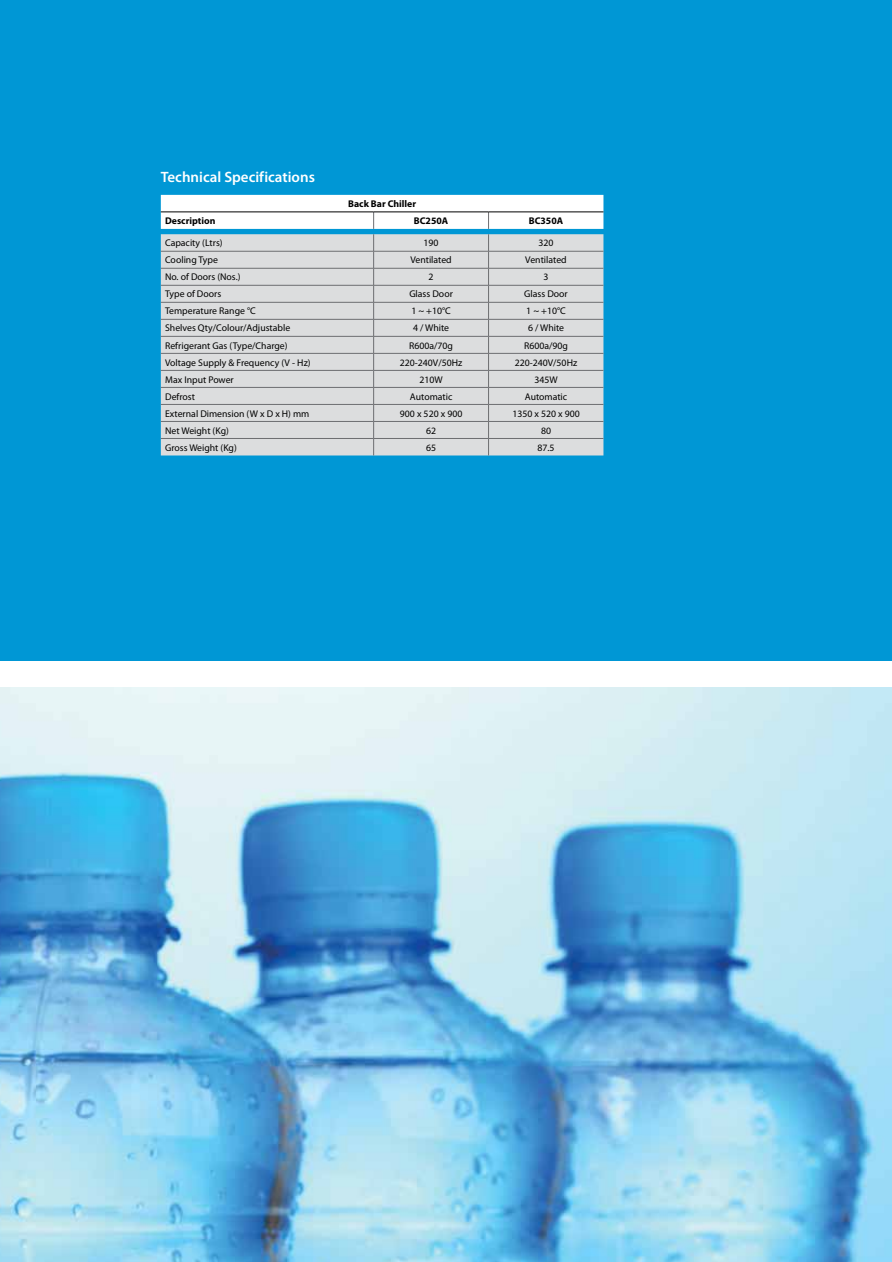
<style>
.page{position:relative;width:892px;height:1262px;background:#fff}
.page>*{position:absolute;margin:0;border:0;box-sizing:border-box;transform-origin:0 0}
.t1{font:600 15px "Myriad Pro";color:#fff}
.t2{font:9.75px "Myriad Pro";color:#000}
.t3{font:700 9.75px "Myriad Pro";color:#000}
</style>
<div class="page">
<div style="left:0;top:0;width:891px;height:660px;background:#0097d5"></div>
<img style="left:0;top:687px;width:891px;height:574px">
<svg style="left:161px;top:195px;width:442px;height:260px;background:#d5d9dc"></svg>
<hr style="left:161px;top:211px;width:212px;height:1px;background:#000">
<hr style="left:373px;top:211px;width:115px;height:1px;background:#000">
<hr style="left:488px;top:211px;width:115px;height:1px;background:#000">
<h1 class="t1" style="left:161px;top:167px;width:155px">Technical Specifications</h1>
<p class="t3" style="left:348px;top:197px;width:69px">Back Bar Chiller</p>
<p class="t3" style="left:165px;top:214px;width:52px">Description</p>
<p class="t3" style="left:414px;top:214px;width:36px">BC250A</p>
<p class="t3" style="left:528px;top:214px;width:36px">BC350A</p>
<p class="t2" style="left:165px;top:237px;width:59px">Capacity (Ltrs)</p>
<p class="t2" style="left:423px;top:237px;width:17px">190</p>
<p class="t2" style="left:538px;top:237px;width:17px">320</p>
<p class="t2" style="left:165px;top:254px;width:54px">Cooling Type</p>
<p class="t2" style="left:410px;top:254px;width:43px">Ventilated</p>
<p class="t2" style="left:525px;top:254px;width:43px">Ventilated</p>
<p class="t2" style="left:165px;top:271px;width:77px">No. of Doors (Nos.)</p>
<p class="t2" style="left:428px;top:271px;width:7px">2</p>
<p class="t2" style="left:543px;top:271px;width:7px">3</p>
<p class="t2" style="left:165px;top:288px;width:58px">Type of Doors</p>
<p class="t2" style="left:409px;top:288px;width:45px">Glass Door</p>
<p class="t2" style="left:524px;top:288px;width:45px">Glass Door</p>
<p class="t2" style="left:165px;top:305px;width:92px">Temperature Range °C</p>
<p class="t2" style="left:411px;top:305px;width:41px">1 ~ +10°C</p>
<p class="t2" style="left:526px;top:305px;width:41px">1 ~ +10°C</p>
<p class="t2" style="left:165px;top:322px;width:127px">Shelves Qty/Colour/Adjustable</p>
<p class="t2" style="left:413px;top:322px;width:38px">4 / White</p>
<p class="t2" style="left:527px;top:322px;width:38px">6 / White</p>
<p class="t2" style="left:165px;top:339px;width:124px">Refrigerant Gas (Type/Charge)</p>
<p class="t2" style="left:409px;top:339px;width:45px">R600a/70g</p>
<p class="t2" style="left:524px;top:339px;width:45px">R600a/90g</p>
<p class="t2" style="left:165px;top:356px;width:147px">Voltage Supply &amp; Frequency (V - Hz)</p>
<p class="t2" style="left:400px;top:356px;width:64px">220-240V/50Hz</p>
<p class="t2" style="left:514px;top:356px;width:64px">220-240V/50Hz</p>
<p class="t2" style="left:165px;top:373px;width:70px">Max Input Power</p>
<p class="t2" style="left:419px;top:373px;width:25px">210W</p>
<p class="t2" style="left:534px;top:373px;width:25px">345W</p>
<p class="t2" style="left:165px;top:390px;width:31px">Defrost</p>
<p class="t2" style="left:410px;top:390px;width:44px">Automatic</p>
<p class="t2" style="left:524px;top:390px;width:44px">Automatic</p>
<p class="t2" style="left:165px;top:407px;width:146px">External Dimension (W x D x H) mm</p>
<p class="t2" style="left:400px;top:407px;width:64px">900 x 520 x 900</p>
<p class="t2" style="left:512px;top:407px;width:69px">1350 x 520 x 900</p>
<p class="t2" style="left:165px;top:424px;width:65px">Net Weight (Kg)</p>
<p class="t2" style="left:426px;top:424px;width:12px">62</p>
<p class="t2" style="left:541px;top:424px;width:12px">80</p>
<p class="t2" style="left:165px;top:441px;width:73px">Gross Weight (Kg)</p>
<p class="t2" style="left:426px;top:441px;width:12px">65</p>
<p class="t2" style="left:537px;top:441px;width:19px">87.5</p>
</div>
